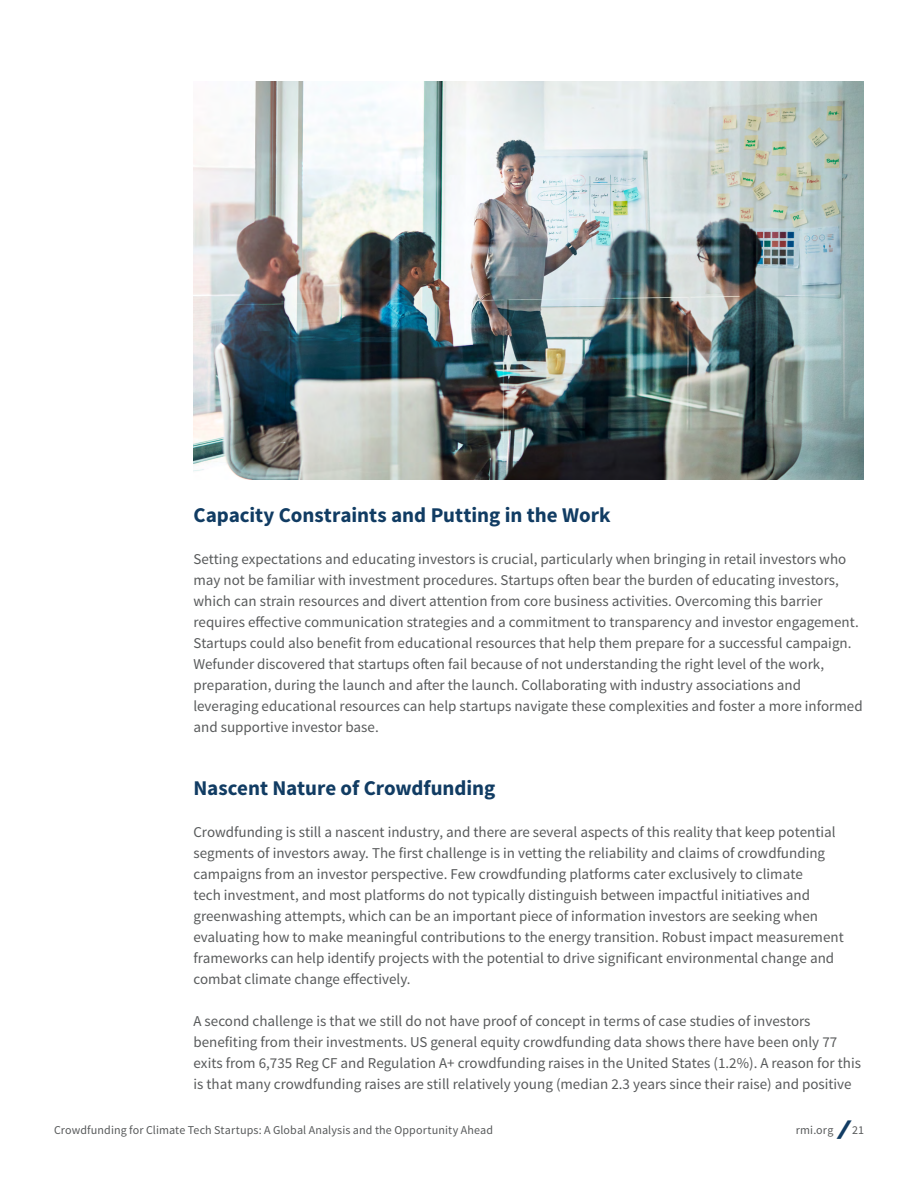
<style>
.page{position:relative;width:918px;height:1188px;background:#fff}
.page>*{position:absolute;margin:0;border:0;box-sizing:border-box;transform-origin:0 0}
.H3-Section_Title_1{font:700 21px "Source Sans Pro";letter-spacing:-.005em;color:#113c63}
.H6-Body_Copy{font:15px/21px "Source Sans Pro";color:#585a5b}
.t1{font:12px "Source Sans Pro";letter-spacing:.01em;color:#585a5b}
.s1{font-family:"Interstate";font-weight:900;font-style:italic;font-size:21px;color:#113c63}
</style>
<div class="page">
<img style="left:194px;top:81px;width:670px;height:399px">
<p class="H3-Section_Title_1" style="left:194px;top:502px;width:419px">Capacity Constraints and Putting in the Work</p>
<p class="H6-Body_Copy" style="left:194px;top:549px;width:671px">Setting expectations and educating investors is crucial, particularly when bringing in retail investors who may not be familiar with investment procedures. Startups often bear the burden of educating investors, which can strain resources and divert attention from core business activities. Overcoming this barrier requires effective communication strategies and a commitment to transparency and investor engagement.<br>Startups could also benefit from educational resources that help them prepare for a successful campaign.<br>Wefunder discovered that startups often fail because of not understanding the right level of the work, preparation, during the launch and after the launch. Collaborating with industry associations and leveraging educational resources can help startups navigate these complexities and foster a more informed and supportive investor base.</p>
<p class="H3-Section_Title_1" style="left:194px;top:775px;width:303px">Nascent Nature of Crowdfunding</p>
<p class="H6-Body_Copy" style="left:194px;top:822px;width:652px">Crowdfunding is still a nascent industry, and there are several aspects of this reality that keep potential segments of investors away. The first challenge is in vetting the reliability and claims of crowdfunding campaigns from an investor perspective. Few crowdfunding platforms cater exclusively to climate<br>tech investment, and most platforms do not typically distinguish between impactful initiatives and greenwashing attempts, which can be an important piece of information investors are seeking when evaluating how to make meaningful contributions to the energy transition. Robust impact measurement frameworks can help identify projects with the potential to drive significant environmental change and combat climate change effectively.</p>
<p class="H6-Body_Copy" style="left:194px;top:1011px;width:669px">A second challenge is that we still do not have proof of concept in terms of case studies of investors benefiting from their investments. US general equity crowdfunding data shows there have been only 77 exits from 6,735 Reg CF and Regulation A+ crowdfunding raises in the United States (1.2%). A reason for this is that many crowdfunding raises are still relatively young (median 2.3 years since their raise) and positive</p>
<p class="t1" style="left:54px;top:1123px;width:441px">Crowdfunding for Climate Tech Startups: A Global Analysis and the Opportunity Ahead</p>
<p class="t1" style="left:796px;top:1123px;width:70px">rmi.org <span class="s1">/</span> 21</p>
</div>
